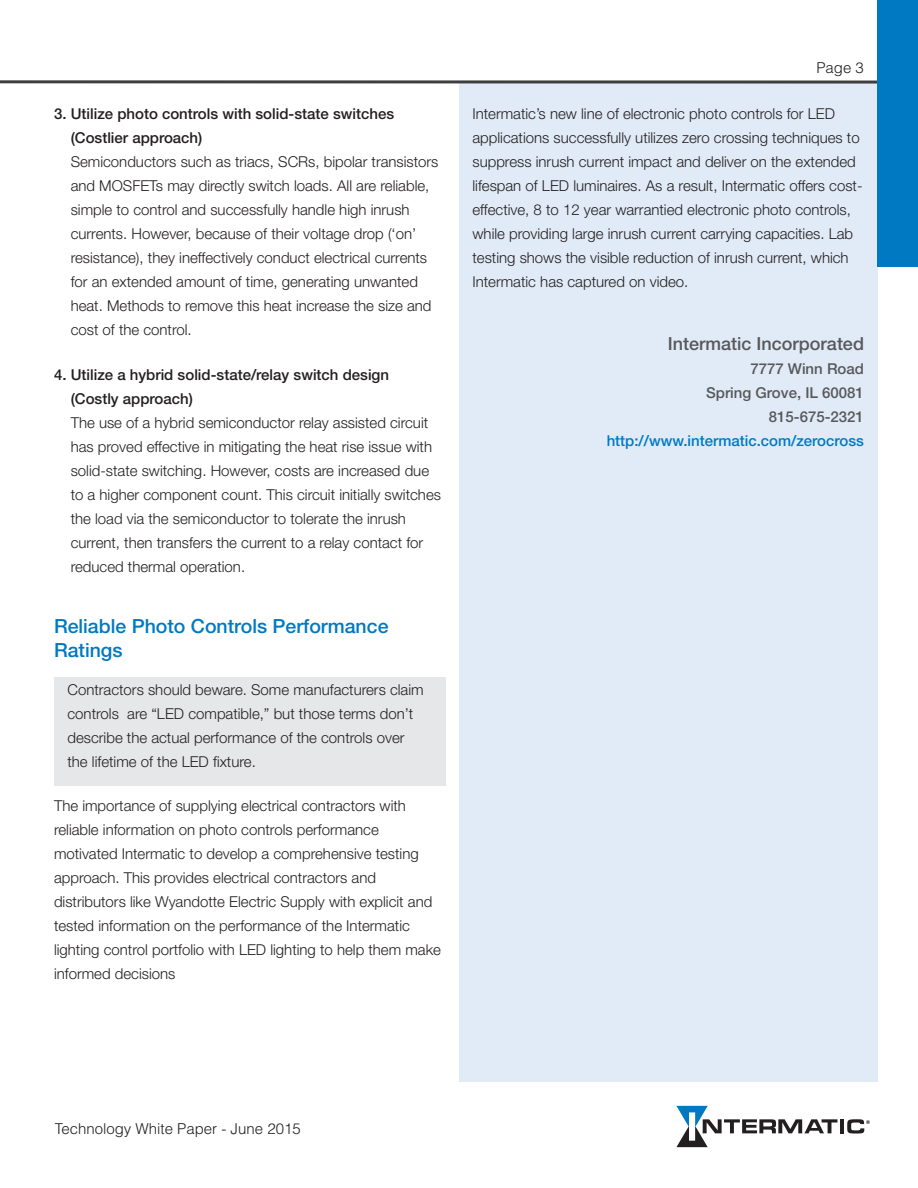
<style>
.page{position:relative;width:918px;height:1188px;background:#fff}
.page>*{position:absolute;margin:0;border:0;box-sizing:border-box;transform-origin:0 0}
.t1{font:500 19.5px/24px "Helvetica Neue LT Std";color:#0079c2}
.t2{font:500 18px "Helvetica Neue LT Std";color:#57585a}
.t3{font:300 15px/24px "Helvetica Neue LT Std";color:#231f20}
.t4{font:500 15px "Helvetica Neue LT Std";color:#57585a}
.t5{font:500 15px "Helvetica Neue LT Std";color:#0079c2}
.t6{font:300 15px "Helvetica LT Std";color:#231f20}
.s1{font-weight:500}
</style>
<div class="page">
<div style="left:54px;top:677px;width:392px;height:109px;background:#e6e7e9"></div>
<div style="left:459px;top:84px;width:419px;height:998px;background:#e1ebf7"></div>
<svg style="left:0;top:80px;width:878px;height:4px;background:#6b6c6e"></svg>
<div style="left:878px;top:0;width:40px;height:266px;background:#0079c2"></div>
<hr style="left:840px;top:1119px;width:4px;height:14px;background:#231f20">
<svg style="left:847px;top:1119px;width:23px;height:15px"></svg>
<svg style="left:676px;top:1106px;width:161px;height:41px"></svg>
<p class="t3" style="left:71px;top:102px;width:369px;text-indent:-17px"><span class="s1">3. Utilize photo controls with solid-state switches (Costlier approach)<br></span>Semiconductors such as triacs, SCRs, bipolar transistors and MOSFETs may directly switch loads. All are reliable, simple to control and successfully handle high inrush currents. However, because of their voltage drop (‘on’ resistance), they ineffectively conduct electrical currents for an extended amount of time, generating unwanted heat. Methods to remove this heat increase the size and cost of the control.</p>
<p class="t3" style="left:71px;top:362px;width:372px;text-indent:-17px"><span class="s1">4. Utilize a hybrid solid-state/relay switch design<br>(Costly approach)<br></span>The use of a hybrid semiconductor relay assisted circuit has proved effective in mitigating the heat rise issue with solid-state switching. However, costs are increased due to a higher component count. This circuit initially switches the load via the semiconductor to tolerate the inrush current, then transfers the current to a relay contact for reduced thermal operation.</p>
<p class="t1" style="left:54px;top:614px;width:336px">Reliable Photo Controls Performance<br>Ratings</p>
<p class="t3" style="left:68px;top:677px;width:358px">Contractors should beware. Some manufacturers claim controls are “LED compatible,” but those terms don’t describe the actual performance of the controls over the lifetime of the LED fixture.</p>
<p class="t3" style="left:54px;top:793px;width:389px">The importance of supplying electrical contractors with reliable information on photo controls performance motivated Intermatic to develop a comprehensive testing approach. This provides electrical contractors and distributors like Wyandotte Electric Supply with explicit and tested information on the performance of the Intermatic lighting control portfolio with LED lighting to help them make informed decisions</p>
<p class="t6" style="left:816px;top:59px;width:49px">Page 3</p>
<p class="t3" style="left:472px;top:102px;width:392px">Intermatic’s new line of electronic photo controls for LED applications successfully utilizes zero crossing techniques to suppress inrush current impact and deliver on the extended lifespan of LED luminaires. As a result, Intermatic offers cost&shy;effective, 8 to 12 year warrantied electronic photo controls, while providing large inrush current carrying capacities. Lab testing shows the visible reduction of inrush current, which Intermatic has captured on video.</p>
<p class="t2" style="left:668px;top:333px;width:198px">Intermatic Incorporated</p>
<p class="t4" style="left:750px;top:360px;width:115px">7777 Winn Road</p>
<p class="t4" style="left:706px;top:384px;width:159px">Spring Grove, IL 60081</p>
<p class="t4" style="left:769px;top:408px;width:97px">815-675-2321</p>
<p class="t5" style="left:607px;top:432px;width:259px">http://www.intermatic.com/zerocross</p>
<p class="t6" style="left:55px;top:1120px;width:247px">Technology White Paper - June 2015</p>
</div>
